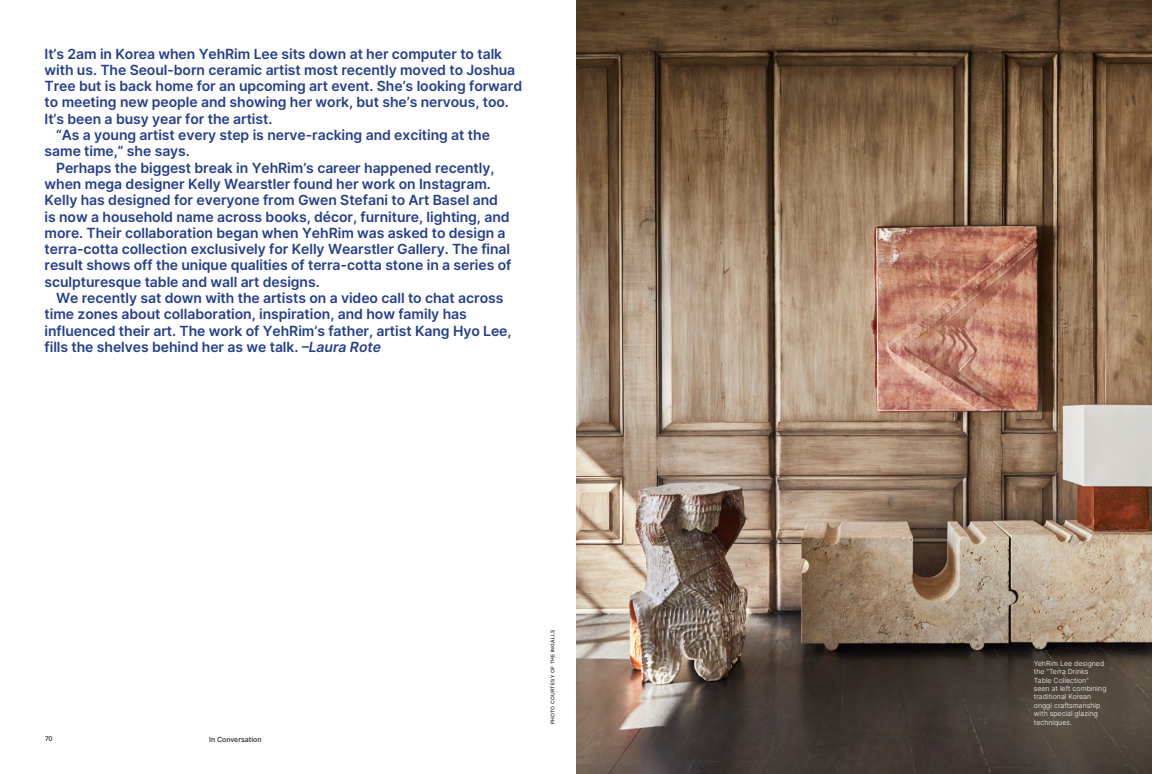
<style>
.page{position:relative;width:1152px;height:774px;background:#fff}
.page>*{position:absolute;margin:0;border:0;box-sizing:border-box;transform-origin:0 0}
.t1{font:600 14px "Inter";letter-spacing:-.005em;color:#253f8e}
.t2{font:300 7px/8.4px "Inter";color:#fff}
.t3{font:500 7px "Inter";color:#231f20}
.t4{font:500 6.5px "Inter";color:#231f20}
.t5{font:500 5px "Inter";letter-spacing:.05em;color:#231f20}
.s1{font-style:italic}
</style>
<div class="page">
<img style="left:576px;top:0;width:576px;height:774px">
<p class="t1" style="left:45px;top:43px;width:459px">It’s 2am in Korea when YehRim Lee sits down at her computer to talk</p>
<p class="t1" style="left:45px;top:59px;width:472px">with us. The Seoul-born ceramic artist most recently moved to Joshua</p>
<p class="t1" style="left:45px;top:76px;width:479px">Tree but is back home for an upcoming art event. She’s looking forward</p>
<p class="t1" style="left:45px;top:92px;width:466px">to meeting new people and showing her work, but she’s nervous, too.</p>
<p class="t1" style="left:45px;top:108px;width:229px">It’s been a busy year for the artist.</p>
<p class="t1" style="left:56px;top:125px;width:435px">“As a young artist every step is nerve-racking and exciting at the</p>
<p class="t1" style="left:45px;top:141px;width:147px">same time,” she says.</p>
<p class="t1" style="left:56px;top:157px;width:440px">Perhaps the biggest break in YehRim’s career happened recently,</p>
<p class="t1" style="left:45px;top:173px;width:448px">when mega designer Kelly Wearstler found her work on Instagram.</p>
<p class="t1" style="left:45px;top:190px;width:455px">Kelly has designed for everyone from Gwen Stefani to Art Basel and</p>
<p class="t1" style="left:45px;top:206px;width:467px">is now a household name across books, décor, furniture, lighting, and</p>
<p class="t1" style="left:45px;top:222px;width:463px">more. Their collaboration began when YehRim was asked to design a</p>
<p class="t1" style="left:45px;top:239px;width:467px">terra-cotta collection exclusively for Kelly Wearstler Gallery. The final</p>
<p class="t1" style="left:45px;top:255px;width:468px">result shows off the unique qualities of terra-cotta stone in a series of</p>
<p class="t1" style="left:45px;top:271px;width:277px">sculpturesque table and wall art designs.</p>
<p class="t1" style="left:56px;top:288px;width:449px">We recently sat down with the artists on a video call to chat across</p>
<p class="t1" style="left:45px;top:304px;width:424px">time zones about collaboration, inspiration, and how family has</p>
<p class="t1" style="left:45px;top:320px;width:469px">influenced their art. The work of YehRim’s father, artist Kang Hyo Lee,</p>
<p class="t1" style="left:45px;top:336px;width:338px">fills the shelves behind her as we talk. <span class="s1">–Laura Rote</span></p>
<p class="t4" style="left:45px;top:734px;width:9px">70</p>
<p class="t3" style="left:209px;top:734px;width:54px">In Conversation</p>
<p class="t5" style="left:549px;top:724px;width:96px;rotate:-90deg">PHOTO COURTESY OF THE INGALLS</p>
<p class="t2" style="left:1034px;top:659px;width:74px">YehRim Lee designed the “Terra Drinks<br>Table Collection”<br>seen at left combining traditional Korean onggi craftsmanship with special glazing</p>
<p class="t2" style="left:1034px;top:718px;width:39px">techniques.</p>
</div>
